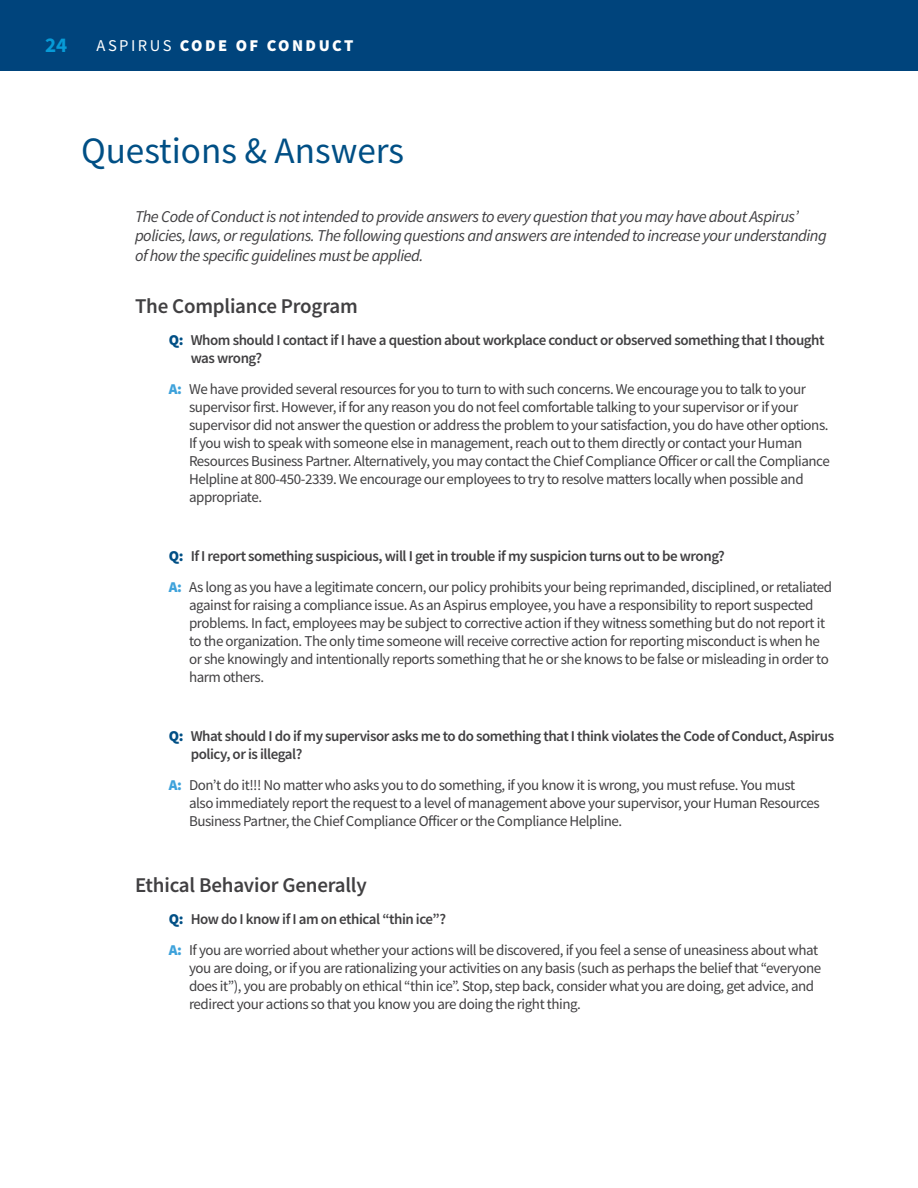
<style>
.page{position:relative;width:918px;height:1188px;background:#fff}
.page>*{position:absolute;margin:0;border:0;box-sizing:border-box;transform-origin:0 0}
.t1{font:37.2px "Source Sans Pro";color:#004f85}
.t2{font:600 21px "Source Sans Pro";letter-spacing:-.01em;color:#414042}
.t3{font:700 21px "Source Sans Pro";color:#079bd7}
.t4{font:italic 16.5px/19.8px "Source Sans Pro";letter-spacing:-.03em;color:#414042}
.t5{font:900 16.5px "Source Sans Pro";letter-spacing:.15em;color:#fff}
.t6{font:15px/18px "Source Sans Pro";letter-spacing:-.03em;color:#414042}
.t7{font:600 15px/18px "Source Sans Pro";letter-spacing:-.03em;color:#414042}
.s1{font-weight:400}
.s2{font-weight:900;color:#004f85}
.s3{font-weight:900;color:#3ea2db}
.s4{font-weight:600}
</style>
<div class="page">
<div style="left:0;top:0;width:918px;height:71px;background:#00447c"></div>
<h2 class="t3" style="left:45px;top:31px;width:24px">24</h2>
<p class="t5" style="left:97px;top:34px;width:258px"><span class="s1">ASPIRUS</span> CODE OF CONDUCT</p>
<h1 class="t1" style="left:81px;top:127px;width:325px">Questions &amp; Answers</h1>
<p class="t4" style="left:135px;top:206px;width:693px">The Code of Conduct is not intended to provide answers to every question that you may have about Aspirus’ policies, laws, or regulations. The following questions and answers are intended to increase your understanding of how the specific guidelines must be applied.</p>
<h2 class="t2" style="left:135px;top:293px;width:224px">The Compliance Program</h2>
<p class="t7" style="left:191px;top:331px;width:635px;text-indent:-22px"><span class="s2">Q:</span> Whom should I contact if I have a question about workplace conduct or observed something that I thought was wrong?</p>
<p class="t6" style="left:189px;top:380px;width:642px;text-indent:-20px"><span class="s3">A:</span> We have provided several resources for you to turn to with such concerns. We encourage you to talk to your supervisor first. However, if for any reason you do not feel comfortable talking to your supervisor or if your supervisor did not answer the question or address the problem to your satisfaction, you do have other options.<br>If you wish to speak with someone else in management, reach out to them directly or contact your Human Resources Business Partner. Alternatively, you may contact the Chief Compliance Officer or call the Compliance Helpline at 800-450-2339. We encourage our employees to try to resolve matters locally when possible and appropriate.</p>
<p class="t6" style="left:169px;top:540px;width:665px;line-height:31.5px"><span class="s2">Q:</span> <span class="s4">If I report something suspicious, will I get in trouble if my suspicion turns out to be wrong?<br></span><span class="s3">A:</span> As long as you have a legitimate concern, our policy prohibits your being reprimanded, disciplined, or retaliated</p>
<p class="t6" style="left:189px;top:596px;width:641px">against for raising a compliance issue. As an Aspirus employee, you have a responsibility to report suspected problems. In fact, employees may be subject to corrective action if they witness something but do not report it to the organization. The only time someone will receive corrective action for reporting misconduct is when he or she knowingly and intentionally reports something that he or she knows to be false or misleading in order to harm others.</p>
<p class="t7" style="left:191px;top:727px;width:645px;text-indent:-22px"><span class="s2">Q:</span> What should I do if my supervisor asks me to do something that I think violates the Code of Conduct, Aspirus policy, or is illegal?</p>
<p class="t6" style="left:189px;top:776px;width:632px;text-indent:-20px"><span class="s3">A:</span> Don’t do it!!! No matter who asks you to do something, if you know it is wrong, you must refuse. You must also immediately report the request to a level of management above your supervisor, your Human Resources<br>Business Partner, the Chief Compliance Officer or the Compliance Helpline.</p>
<h2 class="t2" style="left:135px;top:871px;width:233px">Ethical Behavior Generally</h2>
<p class="t6" style="left:169px;top:903px;width:651px;line-height:31.5px"><span class="s2">Q:</span> <span class="s4">How do I know if I am on ethical “thin ice”?<br></span><span class="s3">A:</span> If you are worried about whether your actions will be discovered, if you feel a sense of uneasiness about what</p>
<p class="t6" style="left:189px;top:959px;width:634px">you are doing, or if you are rationalizing your activities on any basis (such as perhaps the belief that “everyone does it”), you are probably on ethical “thin ice”. Stop, step back, consider what you are doing, get advice, and redirect your actions so that you know you are doing the right thing.</p>
</div>
